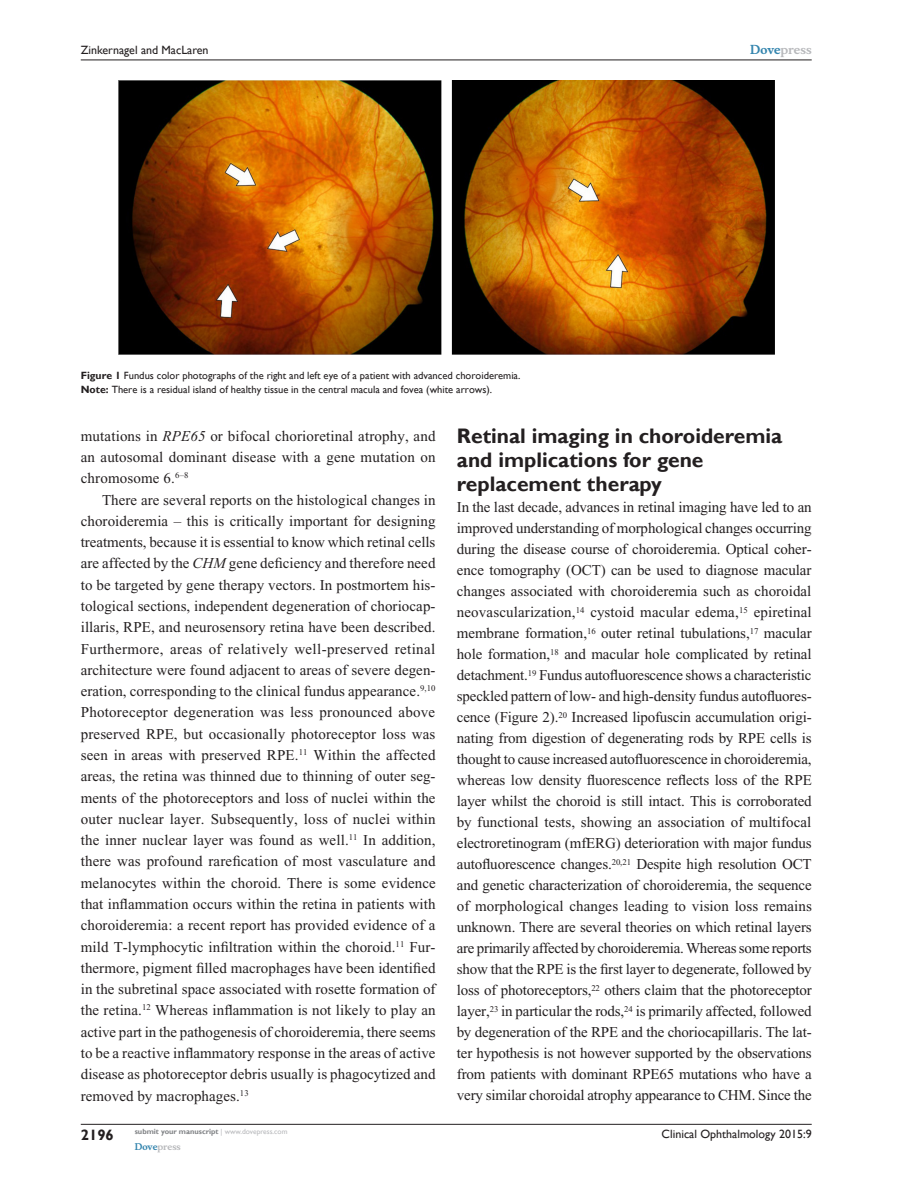
<style>
.page{position:relative;width:918px;height:1188px;background:#fff}
.page>*{position:absolute;margin:0;border:0;box-sizing:border-box;transform-origin:0 0}
.H1-3li{font:700 21px/24px "Gill Sans";color:#231f20}
.Tx{font:15px/21.3px "Times New Roman";letter-spacing:.005em;color:#231f20;text-align:justify}
.TxF{font:15px/21px "Times New Roman";letter-spacing:-.01em;color:#231f20;text-align:justify}
.RunFolio-V{font:700 15px "Gill Sans";color:#231f20}
.RunF-V{font:12px "Gill Sans";color:#231f20}
.RunH-V{font:12px "Gill Sans";color:#231f20}
.RunH-Brand-V{font:700 12px "Musee";color:#b8b9bc}
.FigC{font:10.5px "Gill Sans";color:#231f20}
.FigSNRI{font:10.5px "Gill Sans";color:#231f20}
.RunF-Brand-V{font:700 9px "Musee";color:#b8b9bc}
.RunF-SubmityourMS-V{font:700 7.5px "Gill Sans";color:#808285}
.s1{color:#3485ae}
.s2{font-weight:700}
.s3{font-style:italic}
.s4{font-weight:400;color:#b8b9bc}
</style>
<div class="page">
<hr style="left:81px;top:1124px;width:731px;height:1px;background:#231f20">
<hr style="left:81px;top:60px;width:731px;height:1px;background:#231f20">
<img style="left:118px;top:81px;width:656px;height:273px">
<p class="RunH-V" style="left:81px;top:43px;width:129px">Zinkernagel and MacLaren</p>
<p class="RunH-Brand-V" style="left:750px;top:43px;width:63px"><span class="s1">Dove</span>press</p>
<p class="FigC" style="left:81px;top:370px;width:441px"><span class="s2">Figure 1</span> Fundus color photographs of the right and left eye of a patient with advanced choroideremia.</p>
<p class="FigSNRI" style="left:81px;top:383px;width:413px"><span class="s2">Note:</span> There is a residual island of healthy tissue in the central macula and fovea (white arrows).</p>
<p class="Tx" style="left:81px;top:425px;width:356px">mutations in <span class="s3">RPE65</span> or bifocal chorioretinal atrophy, and an autosomal dominant disease with a gene mutation on chromosome 6.<sup>6–8</sup></p>
<p class="Tx" style="left:81px;top:489px;width:357px;text-indent:21px">There are several reports on the histological changes in choroideremia – this is critically important for designing treatments, because it is essential to know which retinal cells are affected by the <span class="s3">CHM</span> gene deficiency and therefore need to be targeted by gene therapy vectors. In postmortem his&shy;tological sections, independent degeneration of choriocap&shy;illaris, RPE, and neurosensory retina have been described.<br>Furthermore, areas of relatively well-preserved retinal architecture were found adjacent to areas of severe degen&shy;eration, corresponding to the clinical fundus appearance.<sup>9,10<br></sup>Photoreceptor degeneration was less pronounced above preserved RPE, but occasionally photoreceptor loss was seen in areas with preserved RPE.<sup>11</sup> Within the affected areas, the retina was thinned due to thinning of outer seg&shy;ments of the photoreceptors and loss of nuclei within the outer nuclear layer. Subsequently, loss of nuclei within the inner nuclear layer was found as well.<sup>11</sup> In addition, there was profound rarefication of most vasculature and melanocytes within the choroid. There is some evidence that inflammation occurs within the retina in patients with choroideremia: a recent report has provided evidence of a mild T-lymphocytic infiltration within the choroid.<sup>11</sup> Fur&shy;thermore, pigment filled macrophages have been identified in the subretinal space associated with rosette formation of the retina.<sup>12</sup> Whereas inflammation is not likely to play an active part in the pathogenesis of choroideremia, there seems to be a reactive inflammatory response in the areas of active disease as photoreceptor debris usually is phagocytized and removed by macrophages.<sup>13</sup></p>
<p class="H1-3li" style="left:457px;top:425px;width:327px">Retinal imaging in choroideremia and implications for gene replacement therapy</p>
<p class="TxF" style="left:457px;top:497px;width:357px">In the last decade, advances in retinal imaging have led to an improved understanding of morphological changes occurring during the disease course of choroideremia. Optical coher&shy;ence tomography (OCT) can be used to diagnose macular changes associated with choroideremia such as choroidal neovascularization,<sup>14</sup> cystoid macular edema,<sup>15</sup> epiretinal membrane formation,<sup>16</sup> outer retinal tubulations,<sup>17</sup> macular hole formation,<sup>18</sup> and macular hole complicated by retinal detachment.<sup>19</sup> Fundus autofluorescence shows a characteristic speckled pattern of low- and high-density fundus autofluores&shy;cence (Figure 2).<sup>20</sup> Increased lipofuscin accumulation origi&shy;nating from digestion of degenerating rods by RPE cells is thought to cause increased autofluorescence in choroideremia, whereas low density fluorescence reflects loss of the RPE layer whilst the choroid is still intact. This is corroborated by functional tests, showing an association of multifocal electroretinogram (mfERG) deterioration with major fundus autofluorescence changes.<sup>20,21</sup> Despite high resolution OCT and genetic characterization of choroideremia, the sequence of morphological changes leading to vision loss remains unknown. There are several theories on which retinal layers are primarily affected by choroideremia. Whereas some reports show that the RPE is the first layer to degenerate, followed by loss of photoreceptors,<sup>22</sup> others claim that the photoreceptor layer,<sup>23</sup> in particular the rods,<sup>24</sup> is primarily affected, followed by degeneration of the RPE and the choriocapillaris. The lat&shy;ter hypothesis is not however supported by the observations from patients with dominant RPE65 mutations who have a very similar choroidal atrophy appearance to CHM. Since the</p>
<p class="RunFolio-V" style="left:81px;top:1126px;width:35px">2196</p>
<p class="RunF-SubmityourMS-V" style="left:135px;top:1127px;width:154px">submit your manuscript <span class="s4">| www.dovepress.com</span></p>
<p class="RunF-Brand-V" style="left:135px;top:1141px;width:48px"><span class="s1">Dove</span>press</p>
<p class="RunF-V" style="left:662px;top:1127px;width:152px">Clinical Ophthalmology 2015:9</p>
</div>
